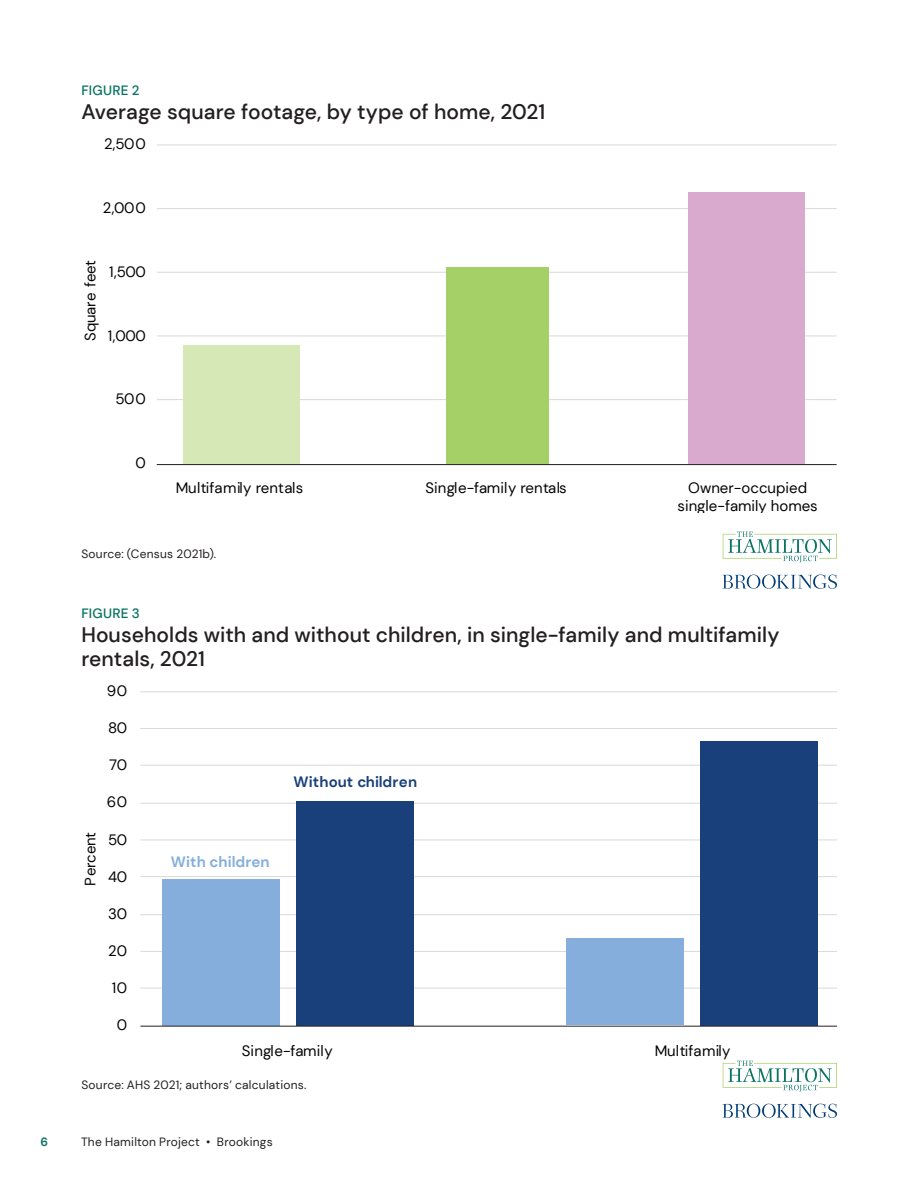
<style>
.page{position:relative;width:918px;height:1188px;background:#fff}
.page>*{position:absolute;margin:0;border:0;box-sizing:border-box;transform-origin:0 0}
.t1{font:500 21px/24px "DM Sans";color:#231f20}
.t2{font:15px/18px "DM Sans";color:#040503;text-align:center}
.t3{font:700 15px "DM Sans";color:#1a407b}
.t4{font:700 15px "DM Sans";color:#85aedc}
.t5{font:15px "DM Sans";letter-spacing:-.02em;color:#040503}
.t6{font:15px "DM Sans";letter-spacing:-.03em;color:#040503}
.t7{font:500 13.5px "DM Sans";letter-spacing:.015em;color:#0a7463}
.t8{font:12px "DM Sans";letter-spacing:.02em;color:#231f20}
.t9{font:700 12px "DM Sans";color:#0a7463}
</style>
<div class="page">
<hr style="left:157px;top:145px;width:680px;height:1px;background:#dad9d8">
<hr style="left:157px;top:208px;width:680px;height:1px;background:#dad9d8">
<hr style="left:157px;top:272px;width:680px;height:1px;background:#dad9d8">
<hr style="left:157px;top:336px;width:680px;height:1px;background:#dad9d8">
<hr style="left:157px;top:399px;width:680px;height:1px;background:#dad9d8">
<div style="left:446px;top:268px;width:102px;height:196px;background:#a5d067"></div>
<div style="left:688px;top:192px;width:117px;height:272px;background:#d9aace"></div>
<div style="left:183px;top:346px;width:117px;height:118px;background:#d6e8b6"></div>
<hr style="left:157px;top:464px;width:680px;height:1px;background:#231f20">
<svg style="left:723px;top:575px;width:114px;height:14px"></svg>
<svg style="left:723px;top:532px;width:114px;height:31px"></svg>
<hr style="left:140px;top:691px;width:697px;height:1px;background:#dad9d8">
<hr style="left:140px;top:728px;width:697px;height:1px;background:#dad9d8">
<hr style="left:140px;top:765px;width:697px;height:1px;background:#dad9d8">
<hr style="left:140px;top:803px;width:697px;height:1px;background:#dad9d8">
<hr style="left:140px;top:840px;width:697px;height:1px;background:#dad9d8">
<hr style="left:140px;top:876px;width:697px;height:1px;background:#dad9d8">
<hr style="left:140px;top:914px;width:697px;height:1px;background:#dad9d8">
<hr style="left:140px;top:951px;width:697px;height:1px;background:#dad9d8">
<hr style="left:140px;top:988px;width:697px;height:1px;background:#dad9d8">
<div style="left:162px;top:879px;width:117px;height:146px;background:#85aedc"></div>
<div style="left:566px;top:938px;width:118px;height:87px;background:#85aedc"></div>
<div style="left:296px;top:801px;width:117px;height:224px;background:#1a407b"></div>
<div style="left:700px;top:741px;width:117px;height:284px;background:#1a407b"></div>
<hr style="left:140px;top:1026px;width:697px;height:1px;background:#231f20">
<svg style="left:723px;top:1104px;width:114px;height:14px"></svg>
<svg style="left:723px;top:1061px;width:114px;height:31px"></svg>
<p class="t7" style="left:81px;top:82px;width:60px">Figure 2</p>
<h1 class="t1" style="left:81px;top:99px;width:465px">Average square footage, by type of home, 2021</h1>
<p class="t2" style="left:104px;top:135px;width:43px">2,500</p>
<p class="t2" style="left:103px;top:199px;width:44px">2,000</p>
<p class="t5" style="left:81px;top:341px;width:82px;rotate:-90deg">Square feet</p>
<p class="t2" style="left:109px;top:262px;width:38px">1,500</p>
<p class="t2" style="left:108px;top:326px;width:39px">1,000</p>
<p class="t2" style="left:115px;top:390px;width:32px">500</p>
<p class="t2" style="left:135px;top:454px;width:12px">0</p>
<p class="t2" style="left:176px;top:478px;width:129px">Multifamily rentals</p>
<p class="t2" style="left:425px;top:478px;width:143px">Single-family rentals</p>
<p class="t2" style="left:678px;top:478px;width:142px">Owner-occupied single-family homes</p>
<p class="t8" style="left:81px;top:546px;width:136px">Source: (Census 2021b).</p>
<p class="t7" style="left:81px;top:605px;width:60px">Figure 3</p>
<h1 class="t1" style="left:81px;top:623px;width:700px">Households with and without children, in single-family and multifamily rentals, 2021</h1>
<p class="t2" style="left:107px;top:682px;width:22px">90</p>
<p class="t2" style="left:108px;top:719px;width:21px">80</p>
<p class="t6" style="left:81px;top:886px;width:55px;rotate:-90deg">Percent</p>
<p class="t2" style="left:109px;top:756px;width:19px">70</p>
<p class="t2" style="left:107px;top:793px;width:22px">60</p>
<p class="t2" style="left:108px;top:830px;width:21px">50</p>
<p class="t2" style="left:108px;top:867px;width:21px">40</p>
<p class="t2" style="left:108px;top:904px;width:21px">30</p>
<p class="t2" style="left:108px;top:942px;width:21px">20</p>
<p class="t2" style="left:112px;top:979px;width:17px">10</p>
<p class="t2" style="left:117px;top:1016px;width:12px">0</p>
<p class="t3" style="left:294px;top:772px;width:125px">Without children</p>
<p class="t4" style="left:171px;top:852px;width:100px">With children</p>
<p class="t2" style="left:242px;top:1041px;width:92px">Single-family</p>
<p class="t2" style="left:655px;top:1041px;width:77px">Multifamily</p>
<p class="t8" style="left:81px;top:1077px;width:227px">Source: AHS 2021; authors’ calculations.</p>
<p class="t9" style="left:40px;top:1134px;width:9px">6</p>
<p class="t8" style="left:81px;top:1134px;width:193px">The Hamilton Project • Brookings</p>
</div>
